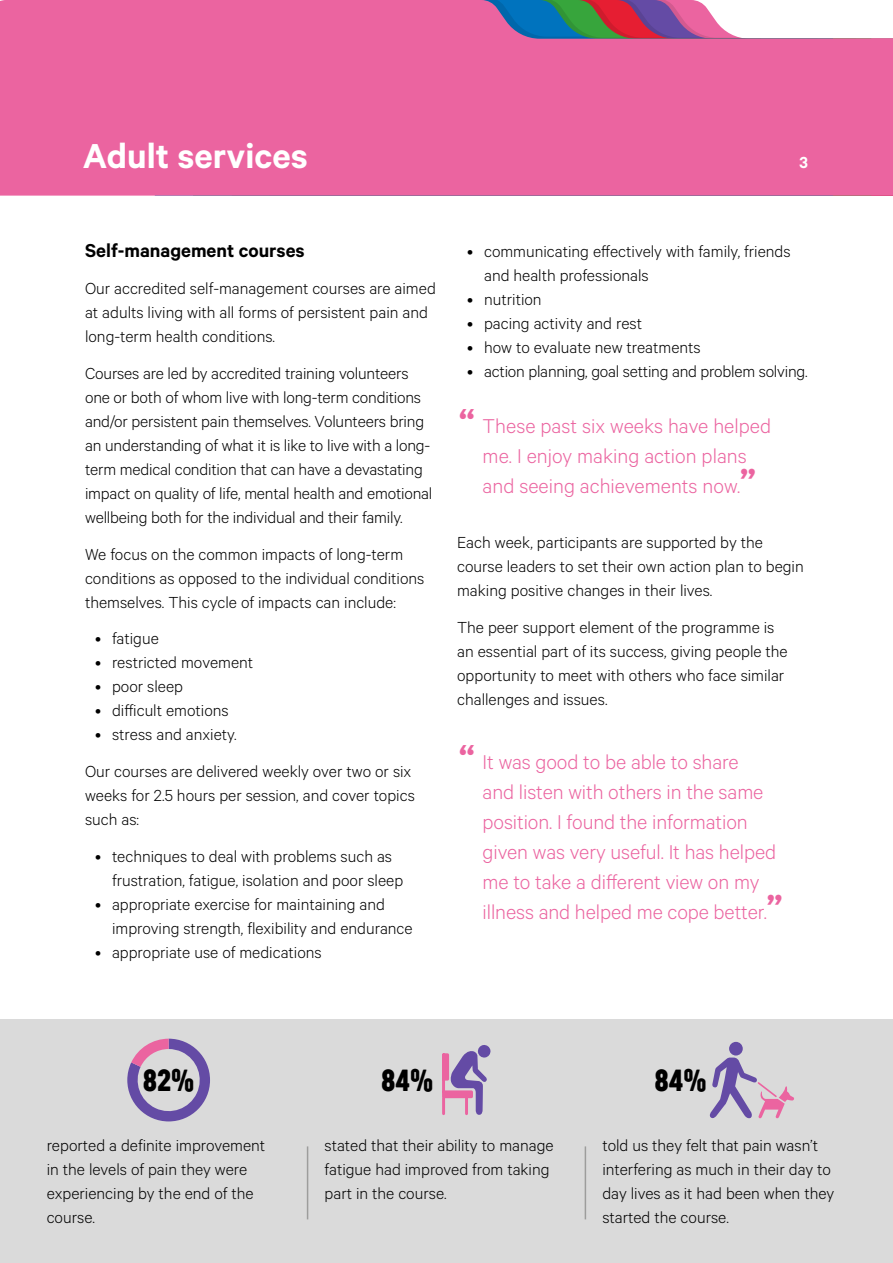
<style>
.page{position:relative;width:893px;height:1263px;background:#fff}
.page>*{position:absolute;margin:0;border:0;box-sizing:border-box;transform-origin:0 0}
.t1{font:600 39px "Calibre";color:#fff}
.t2{font:29.1px "Versus Arthritis Display";color:#000}
.t3{font:300 22.5px/30px "Calibre";letter-spacing:-.005em;color:#eb64a0;text-align:center}
.t4{font:600 21px "Calibre";color:#000}
.t5{font:300 18px/24px "Calibre";color:#000}
.t6{font:600 18px "Calibre";color:#fff}
.s1{font-weight:600;font-size:39px}
</style>
<div class="page">
<svg style="left:0;top:0;width:893px;height:196px;background:#e569a2"></svg>
<div style="left:0;top:1019px;width:893px;height:244px;background:#dadada"></div>
<hr style="left:307px;top:1146px;width:1px;height:73px;background:#9d9d9c">
<hr style="left:585px;top:1146px;width:1px;height:73px;background:#9d9d9c">
<svg style="left:127px;top:1039px;width:83px;height:82px"></svg>
<svg style="left:442px;top:1045px;width:49px;height:70px"></svg>
<div style="left:729px;top:1042px;width:14px;height:13px;background:#644ba5;border-radius:50%"></div>
<svg style="left:709px;top:1057px;width:85px;height:62px"></svg>
<h1 class="t1" style="left:83px;top:133px;width:226px">Adult services</h1>
<p class="t6" style="left:799px;top:152px;width:10px">3</p>
<p class="t4" style="left:85px;top:238px;width:221px">Self-management courses</p>
<p class="t5" style="left:85px;top:276px;width:352px">Our accredited self-management courses are aimed at adults living with all forms of persistent pain and long-term health conditions.</p>
<p class="t5" style="left:85px;top:360px;width:349px">Courses are led by accredited training volunteers one or both of whom live with long-term conditions and/or persistent pain themselves. Volunteers bring an understanding of what it is like to live with a long&shy;term medical condition that can have a devastating impact on quality of life, mental health and emotional wellbeing both for the individual and their family.</p>
<p class="t5" style="left:85px;top:541px;width:341px">We focus on the common impacts of long-term conditions as opposed to the individual conditions themselves. This cycle of impacts can include:</p>
<p class="t5" style="left:95px;top:626px;width:65px">• fatigue</p>
<p class="t5" style="left:95px;top:650px;width:160px">• restricted movement</p>
<p class="t5" style="left:95px;top:674px;width:90px">• poor sleep</p>
<p class="t5" style="left:95px;top:698px;width:135px">• difficult emotions</p>
<p class="t5" style="left:85px;top:716px;width:328px;line-height:36.8px;text-indent:10px">• stress and anxiety.<br>Our courses are delivered weekly over two or six</p>
<p class="t5" style="left:85px;top:783px;width:331px">weeks for 2.5 hours per session, and cover topics such as:</p>
<p class="t5" style="left:112px;top:843px;width:293px;text-indent:-17px">• techniques to deal with problems such as frustration, fatigue, isolation and poor sleep</p>
<p class="t5" style="left:112px;top:891px;width:302px;text-indent:-17px">• appropriate exercise for maintaining and improving strength, flexibility and endurance</p>
<p class="t5" style="left:95px;top:939px;width:228px">• appropriate use of medications</p>
<p class="t5" style="left:484px;top:239px;width:308px;text-indent:-17px">• communicating effectively with family, friends and health professionals</p>
<p class="t5" style="left:467px;top:287px;width:76px">• nutrition</p>
<p class="t5" style="left:467px;top:311px;width:176px">• pacing activity and rest</p>
<p class="t5" style="left:467px;top:335px;width:235px">• how to evaluate new treatments</p>
<p class="t5" style="left:467px;top:359px;width:342px">• action planning, goal setting and problem solving.</p>
<p class="t3" style="left:459px;top:410px;width:313px"><span class="s1">“</span> These past six weeks have helped me. I enjoy making action plans<br>and seeing achievements now.<span class="s1">”</span></p>
<p class="t5" style="left:457px;top:530px;width:348px">Each week, participants are supported by the course leaders to set their own action plan to begin making positive changes in their lives.</p>
<p class="t5" style="left:457px;top:615px;width:332px">The peer support element of the programme is an essential part of its success, giving people the opportunity to meet with others who face similar challenges and issues.</p>
<p class="t3" style="left:483px;top:746px;width:301px;text-align:left;text-indent:-23px"><span class="s1">“</span> It was good to be able to share<br>and listen with others in the same position. I found the information given was very useful. It has helped me to take a different view on my illness and helped me cope better.<span class="s1">”</span></p>
<h2 class="t2" style="left:143px;top:1063px;width:53px">82%</h2>
<h2 class="t2" style="left:381px;top:1064px;width:54px">84%</h2>
<h2 class="t2" style="left:654px;top:1064px;width:54px">84%</h2>
<p class="t5" style="left:47px;top:1133px;width:220px">reported a definite improvement in the levels of pain they were experiencing by the end of the course.</p>
<p class="t5" style="left:325px;top:1133px;width:231px">stated that their ability to manage fatigue had improved from taking part in the course.</p>
<p class="t5" style="left:602px;top:1133px;width:233px">told us they felt that pain wasn’t interfering as much in their day to day lives as it had been when they started the course.</p>
</div>
